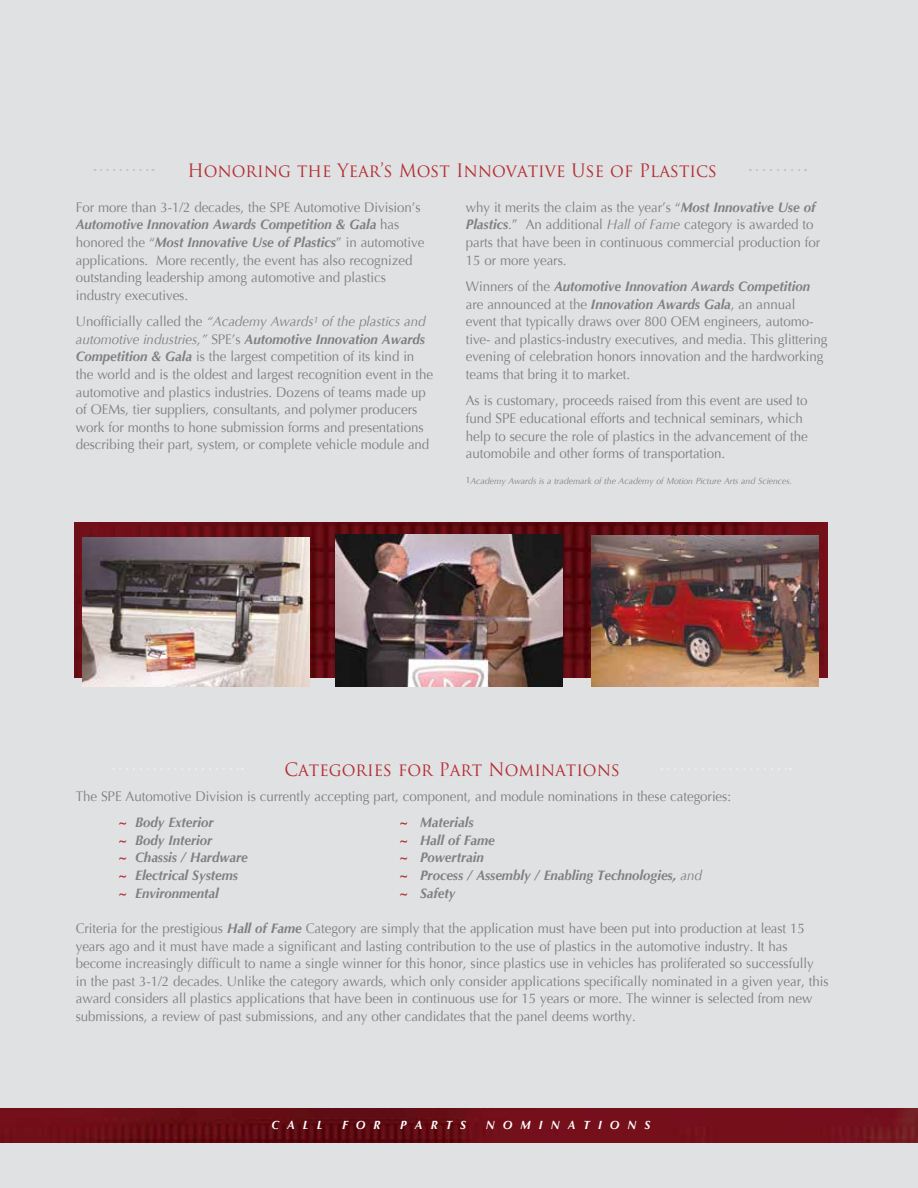
<style>
.page{position:relative;width:918px;height:1188px;background:#e0e1e2}
.page>*{position:absolute;margin:0;border:0;box-sizing:border-box;transform-origin:0 0}
.t1{font:18px "Trajan Pro";color:#b42e34;scale:.95 1}
.t2{font:13.8px/17.5px "Optima";letter-spacing:-.005em;color:#807f83;scale:.96 1}
.t3{font:italic 700 13.8px "Optima";letter-spacing:-.005em;color:#807f83;scale:.96 1}
.t4{font:italic 700 12px "Optima";letter-spacing:.7em;color:#fff;scale:.96 1}
.t5{font:italic 9px "Optima";color:#807f83;scale:.96 1}
.s1{font-weight:700;font-style:italic}
.s2{font-style:italic}
.s3{font-weight:700;font-style:italic;color:#b42e34}
.s4{color:#b42e34}
.s5{font-weight:400}
</style>
<div class="page">
<img style="left:74px;top:522px;width:754px;height:155px">
<img style="left:592px;top:535px;width:227px;height:152px">
<img style="left:82px;top:537px;width:227px;height:150px">
<img style="left:335px;top:534px;width:227px;height:153px">
<svg style="left:95px;top:169px;width:58px;height:2px"></svg>
<svg style="left:757px;top:169px;width:49px;height:2px"></svg>
<img style="left:0;top:1108px;width:918px;height:34px">
<h1 class="t1" style="left:187px;top:159px;width:559px">Honoring the Year’s Most Innovative Use of Plastics</h1>
<p class="t2" style="left:76px;top:198px;width:365px">For more than 3-1/2 decades, the SPE Automotive Division’s <span class="s1">Automotive Innovation Awards Competition &amp; Gala</span> has honored the “<span class="s1">Most Innovative Use of Plastics</span>” in automotive applications. More recently, the event has also recognized outstanding leadership among automotive and plastics industry executives.</p>
<p class="t2" style="left:76px;top:313px;width:374px">Unofficially called the <span class="s2">“Academy Awards</span><sup>1</sup> <span class="s2">of the plastics and automotive industries,”</span> SPE’s <span class="s1">Automotive Innovation Awards Competition &amp; Gala</span> is the largest competition of its kind in the world and is the oldest and largest recognition event in the automotive and plastics industries. Dozens of teams made up of OEMs, tier suppliers, consultants, and polymer producers work for months to hone submission forms and presentations describing their part, system, or complete vehicle module and</p>
<p class="t2" style="left:466px;top:198px;width:371px">why it merits the claim as the year’s “<span class="s1">Most Innovative Use of Plastics</span>.” An additional <span class="s2">Hall of Fame</span> category is awarded to parts that have been in continuous commercial production for 15 or more years.</p>
<p class="t2" style="left:466px;top:278px;width:378px">Winners of the <span class="s1">Automotive Innovation Awards Competition </span>are announced at the <span class="s1">Innovation Awards Gala</span>, an annual event that typically draws over 800 OEM engineers, automo&shy;tive- and plastics-industry executives, and media. This glittering evening of celebration honors innovation and the hardworking teams that bring it to market.</p>
<p class="t2" style="left:466px;top:392px;width:358px">As is customary, proceeds raised from this event are used to fund SPE educational efforts and technical seminars, which help to secure the role of plastics in the advancement of the automobile and other forms of transportation.</p>
<p class="t5" style="left:466px;top:476px;width:342px"><sup>1</sup>Academy Awards is a trademark of the Academy of Motion Picture Arts and Sciences.</p>
<h1 class="t1" style="left:285px;top:758px;width:355px">Categories for Part Nominations</h1>
<p class="t2" style="left:119px;top:783px;width:639px;line-height:26.2px;text-indent:-43px">The SPE Automotive Division is currently accepting part, component, and module nominations in these categories: <span class="s3">~</span> <span class="s1">Body Exterior</span></p>
<p class="t3" style="left:400px;top:814px;width:78px"><span class="s4">~</span> Materials</p>
<p class="t3" style="left:119px;top:832px;width:99px"><span class="s4">~</span> Body Interior</p>
<p class="t3" style="left:400px;top:832px;width:100px"><span class="s4">~</span> Hall of Fame</p>
<p class="t3" style="left:119px;top:850px;width:136px"><span class="s4">~</span> Chassis / Hardware</p>
<p class="t3" style="left:400px;top:850px;width:89px"><span class="s4">~</span> Powertrain</p>
<p class="t3" style="left:119px;top:867px;width:125px"><span class="s4">~</span> Electrical Systems</p>
<p class="t3" style="left:400px;top:867px;width:316px"><span class="s4">~</span> Process / Assembly / Enabling Technologies, <span class="s5">and</span></p>
<p class="t3" style="left:119px;top:885px;width:105px"><span class="s4">~</span> Environmental</p>
<p class="t3" style="left:400px;top:885px;width:60px"><span class="s4">~</span> Safety</p>
<p class="t2" style="left:76px;top:920px;width:786px">Criteria for the prestigious <span class="s1">Hall of Fame</span> Category are simply that the application must have been put into production at least 15 years ago and it must have made a significant and lasting contribution to the use of plastics in the automotive industry. It has become increasingly difficult to name a single winner for this honor, since plastics use in vehicles has proliferated so successfully<br>in the past 3-1/2 decades. Unlike the category awards, which only consider applications specifically nominated in a given year, this award considers all plastics applications that have been in continuous use for 15 years or more. The winner is selected from new submissions, a review of past submissions, and any other candidates that the panel deems worthy.</p>
<p class="t4" style="left:271px;top:1118px;width:55px">Call</p>
<p class="t4" style="left:342px;top:1118px;width:42px">for</p>
<p class="t4" style="left:400px;top:1118px;width:69px">PArts</p>
<p class="t4" style="left:486px;top:1118px;width:172px">Nominations</p>
</div>
